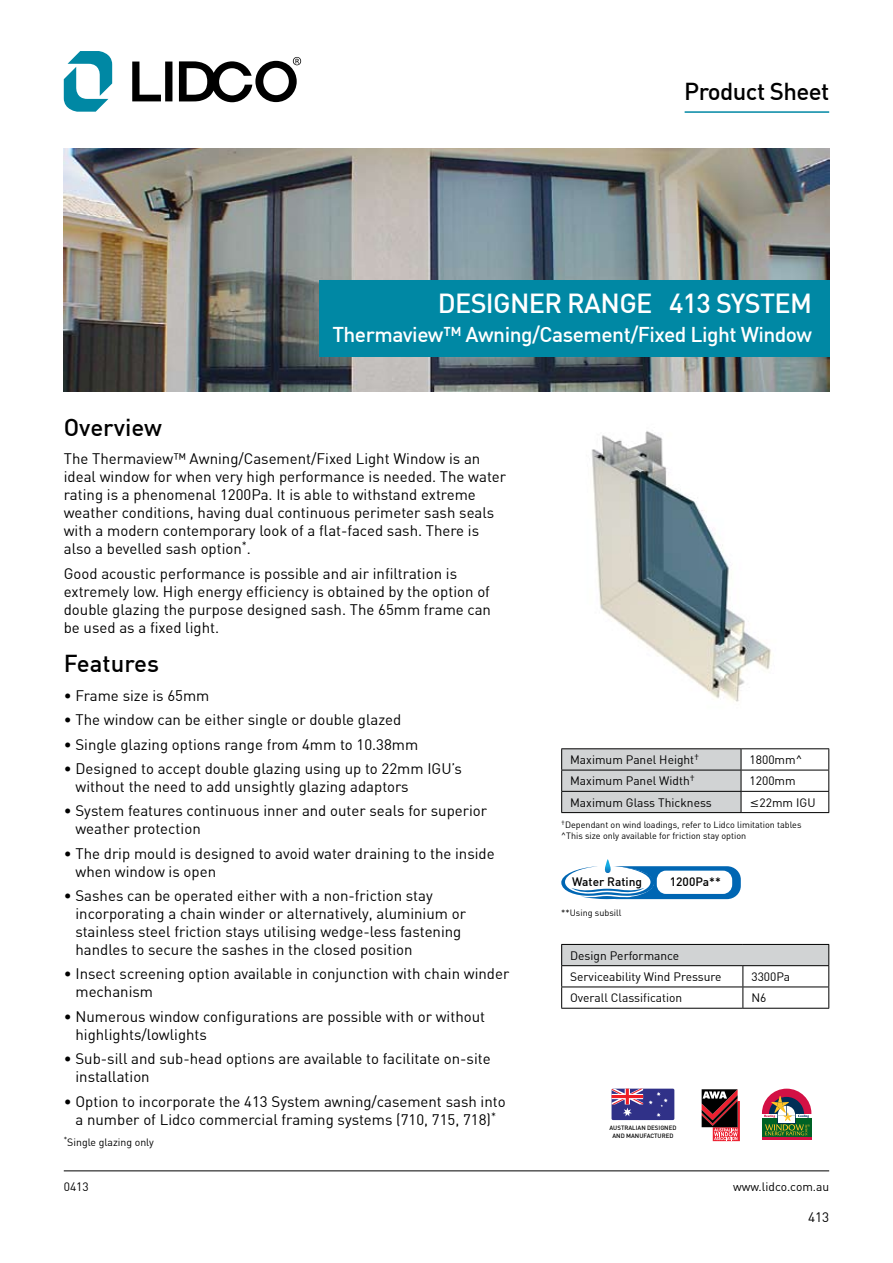
<style>
.page{position:relative;width:893px;height:1263px;background:#fff}
.page>*{position:absolute;margin:0;border:0;box-sizing:border-box;transform-origin:0 0}
.t1{font:500 27px "DIN";letter-spacing:-.025em;color:#fff}
.t2{font:500 24px "DIN";letter-spacing:-.015em;color:#000}
.t3{font:500 21px "DIN";letter-spacing:-.025em;color:#fff}
.t4{font:15px/18px "DIN";color:#000}
.t5{font:13.5px "DIN";color:#000}
.t6{font:12px/21.3px "DIN";color:#000}
.t7{font:500 12px "DIN";color:#000}
.t8{font:10.5px "DIN";color:#000}
.t9{font:9px/10.8px "DIN";color:#000}
.t10{font:500 6.15px/7.4px "DIN";color:#000;text-align:center}
.s1{font-family:"Swiss 721 BT"}
</style>
<div class="page">
<img style="left:64px;top:149px;width:765px;height:242px">
<img style="left:591px;top:431px;width:181px;height:271px">
<div style="left:319px;top:281px;width:510px;height:76px;background:#0088a4"></div>
<div style="left:603px;top:866px;width:138px;height:33px;background:#0066b3;border-radius:14px"></div>
<svg style="left:561px;top:859px;width:171px;height:41px"></svg>
<svg style="left:64px;top:51px;width:48px;height:61px"></svg>
<svg style="left:132px;top:57px;width:169px;height:45px"></svg>
<hr style="left:685px;top:111px;width:144px;height:2px;background:#0088a4">
<hr style="left:64px;top:1170px;width:765px;height:1px;background:#000">
<hr style="left:561px;top:748px;width:180px;height:1px;background:#000">
<hr style="left:741px;top:748px;width:88px;height:1px;background:#000">
<hr style="left:741px;top:770px;width:88px;height:1px;background:#000">
<hr style="left:741px;top:791px;width:88px;height:1px;background:#000">
<svg style="left:561px;top:749px;width:181px;height:63px;background:#c7c9ca"></svg>
<svg style="left:828px;top:749px;width:1px;height:63px"></svg>
<hr style="left:561px;top:812px;width:180px;height:1px;background:#000">
<hr style="left:741px;top:812px;width:88px;height:1px;background:#000">
<div style="left:562px;top:944px;width:267px;height:22px;background:#d1d3d4"></div>
<hr style="left:561px;top:944px;width:182px;height:1px;background:#000">
<hr style="left:743px;top:944px;width:86px;height:1px;background:#000">
<hr style="left:561px;top:965px;width:182px;height:1px;background:#000">
<hr style="left:743px;top:965px;width:86px;height:1px;background:#000">
<hr style="left:561px;top:986px;width:182px;height:1px;background:#000">
<svg style="left:561px;top:945px;width:1px;height:63px"></svg>
<hr style="left:743px;top:986px;width:86px;height:1px;background:#000">
<svg style="left:742px;top:966px;width:1px;height:42px"></svg>
<svg style="left:828px;top:945px;width:1px;height:63px"></svg>
<hr style="left:561px;top:1008px;width:182px;height:1px;background:#000">
<hr style="left:743px;top:1008px;width:86px;height:1px;background:#000">
<div style="left:762px;top:1118px;width:49px;height:20px;background:linear-gradient(to right,#006225,#006225)"></div>
<hr style="left:762px;top:1137px;width:49px;height:3px;background:#d31145">
<svg style="left:762px;top:1089px;width:49px;height:46px"></svg>
<svg style="left:702px;top:1089px;width:38px;height:52px;background:#80464a"></svg>
<div style="left:611px;top:1089px;width:63px;height:31px;background:#303188;border-radius:2px"></div>
<svg style="left:611px;top:1089px;width:57px;height:28px"></svg>
<h2 class="t2" style="left:684px;top:76px;width:146px">Product Sheet</h2>
<h1 class="t1" style="left:438px;top:286px;width:376px">DESIGNER RANGE 413 SYSTEM</h1>
<h3 class="t3" style="left:332px;top:321px;width:481px">Thermaview™ Awning/Casement/Fixed Light Window</h3>
<h2 class="t2" style="left:64px;top:412px;width:100px">Overview</h2>
<p class="t4" style="left:64px;top:450px;width:444px">The Thermaview™ Awning/Casement/Fixed Light Window is an ideal window for when very high performance is needed. The water rating is a phenomenal 1200Pa. It is able to withstand extreme weather conditions, having dual continuous perimeter sash seals with a modern contemporary look of a flat-faced sash. There is also a bevelled sash option<sup>*</sup>.</p>
<p class="t4" style="left:64px;top:564px;width:429px">Good acoustic performance is possible and air infiltration is extremely low. High energy efficiency is obtained by the option of double glazing the purpose designed sash. The 65mm frame can be used as a fixed light.</p>
<h2 class="t2" style="left:64px;top:648px;width:97px">Features</h2>
<p class="t4" style="left:64px;top:686px;width:147px">• Frame size is 65mm</p>
<p class="t4" style="left:64px;top:710px;width:339px">• The window can be either single or double glazed</p>
<p class="t4" style="left:64px;top:735px;width:356px">• Single glazing options range from 4mm to 10.38mm</p>
<p class="t4" style="left:75px;top:759px;width:388px;text-indent:-12px">• Designed to accept double glazing using up to 22mm IGU’s without the need to add unsightly glazing adaptors</p>
<p class="t4" style="left:75px;top:802px;width:413px;text-indent:-12px">• System features continuous inner and outer seals for superior weather protection</p>
<p class="t4" style="left:75px;top:844px;width:421px;text-indent:-12px">• The drip mould is designed to avoid water draining to the inside when window is open</p>
<p class="t4" style="left:75px;top:886px;width:392px;text-indent:-12px">• Sashes can be operated either with a non-friction stay incorporating a chain winder or alternatively, aluminium or stainless steel friction stays utilising wedge-less fastening handles to secure the sashes in the closed position</p>
<p class="t4" style="left:75px;top:965px;width:435px;text-indent:-12px">• Insect screening option available in conjunction with chain winder mechanism</p>
<p class="t4" style="left:75px;top:1007px;width:411px;text-indent:-12px">• Numerous window configurations are possible with or without highlights/lowlights</p>
<p class="t4" style="left:75px;top:1049px;width:417px;text-indent:-12px">• Sub-sill and sub-head options are available to facilitate on-site installation</p>
<p class="t4" style="left:64px;top:1092px;width:443px;text-align:center">• Option to incorporate the 413 System awning/casement sash into a number of Lidco commercial framing systems (710, 715, 718)<sup>*</sup></p>
<p class="t8" style="left:64px;top:1135px;width:92px"><sup>*</sup>Single glazing only</p>
<p class="t6" style="left:64px;top:1176px;width:27px">0413</p>
<p class="t6" style="left:570px;top:749px;width:131px">Maximum Panel Height<sup>†</sup></p>
<p class="t6" style="left:749px;top:749px;width:54px">1800mm^</p>
<p class="t6" style="left:570px;top:770px;width:126px">Maximum Panel Width<sup>†</sup></p>
<p class="t6" style="left:749px;top:770px;width:48px">1200mm</p>
<p class="t6" style="left:570px;top:791px;width:143px">Maximum Glass Thickness</p>
<p class="t6" style="left:749px;top:791px;width:67px"><span class="s1">≤</span>22mm IGU</p>
<p class="t9" style="left:561px;top:819px;width:242px"><sup>†</sup>Dependant on wind loadings, refer to Lidco limitation tables ^This size only available for friction stay option</p>
<p class="t7" style="left:572px;top:874px;width:71px">Water Rating</p>
<p class="t7" style="left:670px;top:874px;width:53px">1200Pa**</p>
<p class="t9" style="left:561px;top:907px;width:62px">**Using subsill</p>
<p class="t6" style="left:570px;top:944px;width:153px">Design Performance<br>Serviceability Wind Pressure</p>
<p class="t6" style="left:751px;top:966px;width:40px">3300Pa</p>
<p class="t6" style="left:570px;top:987px;width:114px">Overall Classification</p>
<p class="t6" style="left:751px;top:987px;width:17px">N6</p>
<p class="t10" style="left:609px;top:1124px;width:68px">AUSTRALIAN DESIGNED<br>AND MANUFACTURED</p>
<p class="t6" style="left:733px;top:1176px;width:97px">www.lidco.com.au</p>
<p class="t5" style="left:808px;top:1209px;width:23px">413</p>
</div>
